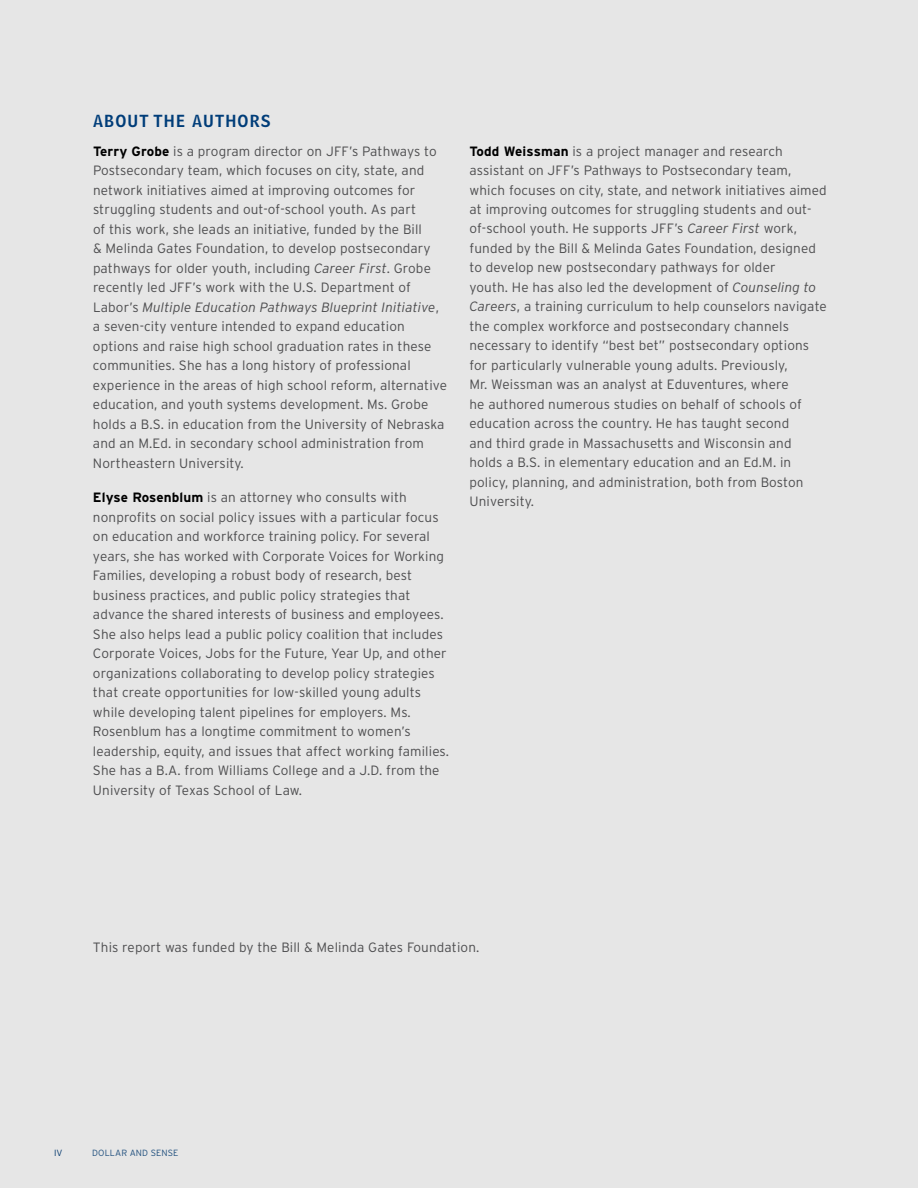
<style>
.page{position:relative;width:918px;height:1188px;background:#e6e6e6}
.page>*{position:absolute;margin:0;border:0;box-sizing:border-box;transform-origin:0 0}
.t1{font:16.5px "Bell Centennial Name And Number";letter-spacing:.07em;color:#003d79}
.t2{font:300 13.5px/19.5px "Interstate";letter-spacing:.01em;color:#4d4d4f}
.t3{font:300 9px "Interstate";letter-spacing:.01em;color:#265a8d}
.t4{font:300 9px "Interstate";color:#003d79}
.s1{font-weight:700;color:#000}
.s2{font-style:italic}
</style>
<div class="page">
<p class="t1" style="left:93px;top:111px;width:179px">ABOUT THE AUTHORS</p>
<p class="t2" style="left:93px;top:141px;width:356px"><span class="s1">Terry Grobe</span> is a program director on JFF’s Pathways to Postsecondary team, which focuses on city, state, and network initiatives aimed at improving outcomes for struggling students and out-of-school youth. As part<br>of this work, she leads an initiative, funded by the Bill<br>&amp; Melinda Gates Foundation, to develop postsecondary pathways for older youth, including <span class="s2">Career First</span>. Grobe recently led JFF’s work with the U.S. Department of Labor’s <span class="s2">Multiple Education Pathways Blueprint Initiative</span>, a seven-city venture intended to expand education options and raise high school graduation rates in these communities. She has a long history of professional experience in the areas of high school reform, alternative education, and youth systems development. Ms. Grobe holds a B.S. in education from the University of Nebraska and an M.Ed. in secondary school administration from Northeastern University.</p>
<p class="t2" style="left:93px;top:487px;width:358px"><span class="s1">Elyse Rosenblum</span> is an attorney who consults with nonprofits on social policy issues with a particular focus on education and workforce training policy. For several years, she has worked with Corporate Voices for Working Families, developing a robust body of research, best business practices, and public policy strategies that advance the shared interests of business and employees.<br>She also helps lead a public policy coalition that includes Corporate Voices, Jobs for the Future, Year Up, and other organizations collaborating to develop policy strategies that create opportunities for low-skilled young adults while developing talent pipelines for employers. Ms.<br>Rosenblum has a longtime commitment to women’s leadership, equity, and issues that affect working families.<br>She has a B.A. from Williams College and a J.D. from the University of Texas School of Law.</p>
<p class="t2" style="left:470px;top:141px;width:359px"><span class="s1">Todd Weissman</span> is a project manager and research assistant on JFF’s Pathways to Postsecondary team, which focuses on city, state, and network initiatives aimed at improving outcomes for struggling students and out&shy;of-school youth. He supports JFF’s <span class="s2">Career First</span> work, funded by the Bill &amp; Melinda Gates Foundation, designed to develop new postsecondary pathways for older<br>youth. He has also led the development of <span class="s2">Counseling to Careers</span>, a training curriculum to help counselors navigate the complex workforce and postsecondary channels necessary to identify “best bet” postsecondary options for particularly vulnerable young adults. Previously,<br>Mr. Weissman was an analyst at Eduventures, where<br>he authored numerous studies on behalf of schools of education across the country. He has taught second<br>and third grade in Massachusetts and Wisconsin and holds a B.S. in elementary education and an Ed.M. in policy, planning, and administration, both from Boston University.</p>
<p class="t2" style="left:93px;top:938px;width:388px">This report was funded by the Bill &amp; Melinda Gates Foundation.</p>
<p class="t4" style="left:54px;top:1148px;width:10px">IV</p>
<p class="t3" style="left:92px;top:1148px;width:88px">DOLLAR AND SENSE</p>
</div>
